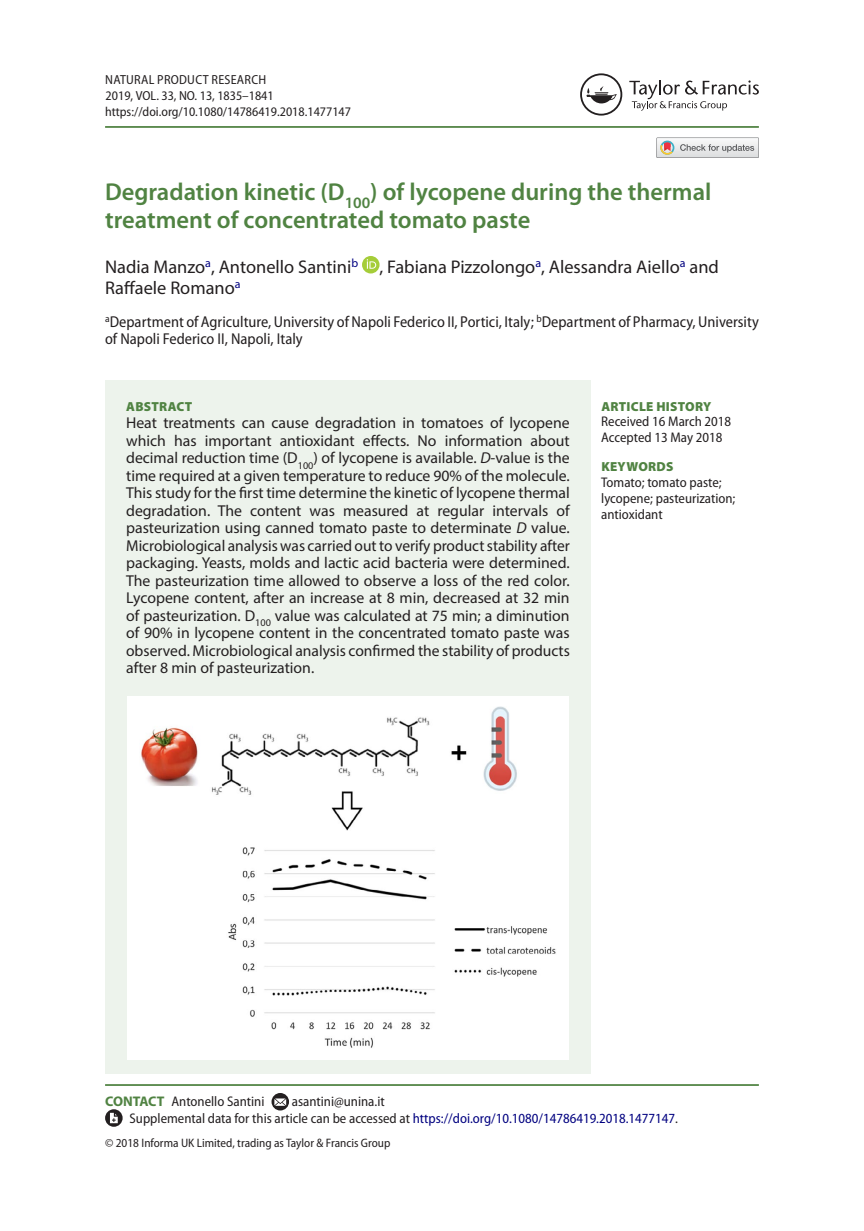
<style>
.page{position:relative;width:864px;height:1231px;background:#fff}
.page>*{position:absolute;margin:0;border:0;box-sizing:border-box;transform-origin:0 0}
.t1{font:600 24.5px/28px "Myriad Pro";color:#508342}
.t2{font:18.38px/21px "Myriad Pro";color:#231f20}
.t3{font:15.75px/17.5px "Myriad Pro";color:#231f20;text-align:justify}
.t4{font:semi-condensed 15.75px/17.5px "Myriad Pro";color:#231f20}
.t5{font:semi-condensed 14px/15.8px "Myriad Pro";color:#231f20}
.t6{font:semi-condensed 13.12px/15.8px "Myriad Pro";letter-spacing:.02em;color:#231f20}
.t7{font:semi-condensed 13.12px "Myriad Pro";color:#231f20}
.t8{font:900 13.12px "Myriad Pro";letter-spacing:.02em;color:#508342}
.t9{font:semi-condensed 12.25px "Myriad Pro";color:#231f20}
.s1{font-style:italic}
.s2{font-weight:700;font-stretch:normal;color:#508342}
.s3{color:#000080}
</style>
<div class="page">
<hr style="left:105px;top:126px;width:653px;height:2px;background:#508342">
<div style="left:105px;top:380px;width:485px;height:678px;background:#edf3ec"></div>
<div style="left:105px;top:656px;width:485px;height:417px;background:#edf3ec"></div>
<div style="left:362px;top:256px;width:17px;height:17px;background:#a5cd39;border-radius:50%"></div>
<svg style="left:366px;top:259px;width:10px;height:10px"></svg>
<div style="left:127px;top:695px;width:441px;height:364px;background:#fff"></div>
<img style="left:141px;top:706px;width:415px;height:342px">
<hr style="left:105px;top:1083px;width:653px;height:2px;background:#508342">
<svg style="left:271px;top:1092px;width:18px;height:18px"></svg>
<svg style="left:274px;top:1098px;width:12px;height:7px"></svg>
<div style="left:105px;top:1109px;width:17px;height:17px;background:#231f20;border-radius:50%"></div>
<svg style="left:110px;top:1112px;width:8px;height:11px"></svg>
<svg style="left:629px;top:80px;width:129px;height:31px"></svg>
<svg style="left:580px;top:73px;width:42px;height:42px"></svg>
<svg style="left:656px;top:137px;width:102px;height:21px"></svg>
<p class="t6" style="left:105px;top:73px;width:170px">NATURAL PRODUCT RESEARCH<br>2019, VOL. 33, NO. 13, 1835–1841</p>
<p class="t7" style="left:105px;top:104px;width:247px">https://doi.org/10.1080/14786419.2018.1477147</p>
<h1 class="t1" style="left:105px;top:177px;width:607px">Degradation kinetic (D<sub>100</sub>) of lycopene during the thermal treatment of concentrated tomato paste</h1>
<p class="t2" style="left:105px;top:256px;width:615px">Nadia Manzo<sup>a</sup>, Antonello Santini<sup>b</sup> , Fabiana Pizzolongo<sup>a</sup>, Alessandra Aiello<sup>a</sup> and<br>Raffaele Romano<sup>a</sup></p>
<p class="t4" style="left:105px;top:313px;width:655px"><sup>a</sup>Department of Agriculture, University of Napoli Federico II, Portici, Italy; <sup>b</sup>Department of Pharmacy, University of Napoli Federico II, Napoli, Italy</p>
<p class="t8" style="left:126px;top:399px;width:68px">ABSTRACT</p>
<p class="t3" style="left:126px;top:414px;width:445px">Heat treatments can cause degradation in tomatoes of lycopene which has important antioxidant effects. No information about decimal reduction time (D<sub>100</sub>) of lycopene is available. <span class="s1">D</span>-value is the time required at a given temperature to reduce 90% of the molecule.<br>This study for the first time determine the kinetic of lycopene thermal degradation. The content was measured at regular intervals of pasteurization using canned tomato paste to determinate <span class="s1">D</span> value.<br>Microbiological analysis was carried out to verify product stability after packaging. Yeasts, molds and lactic acid bacteria were determined.<br>The pasteurization time allowed to observe a loss of the red color.<br>Lycopene content, after an increase at 8 min, decreased at 32 min of pasteurization. D<sub>100</sub> value was calculated at 75 min; a diminution of 90% in lycopene content in the concentrated tomato paste was observed. Microbiological analysis confirmed the stability of products after 8 min of pasteurization.</p>
<p class="t8" style="left:601px;top:399px;width:111px">ARTICLE HISTORY</p>
<p class="t5" style="left:601px;top:414px;width:131px">Received 16 March 2018<br>Accepted 13 May 2018</p>
<p class="t8" style="left:601px;top:459px;width:74px">KEYWORDS</p>
<p class="t5" style="left:601px;top:475px;width:136px">Tomato; tomato paste; lycopene; pasteurization; antioxidant</p>
<p class="t5" style="left:105px;top:1093px;width:161px"><span class="s2">CONTACT</span> Antonello Santini</p>
<p class="t5" style="left:122px;top:1092px;width:556px;line-height:17.5px;text-indent:169px">asantini@unina.it<br>Supplemental data for this article can be accessed at <span class="s3">https://doi.org/10.1080/14786419.2018.1477147</span>.</p>
<p class="t9" style="left:105px;top:1135px;width:286px">© 2018 Informa UK Limited, trading as Taylor &amp; Francis Group</p>
</div>
